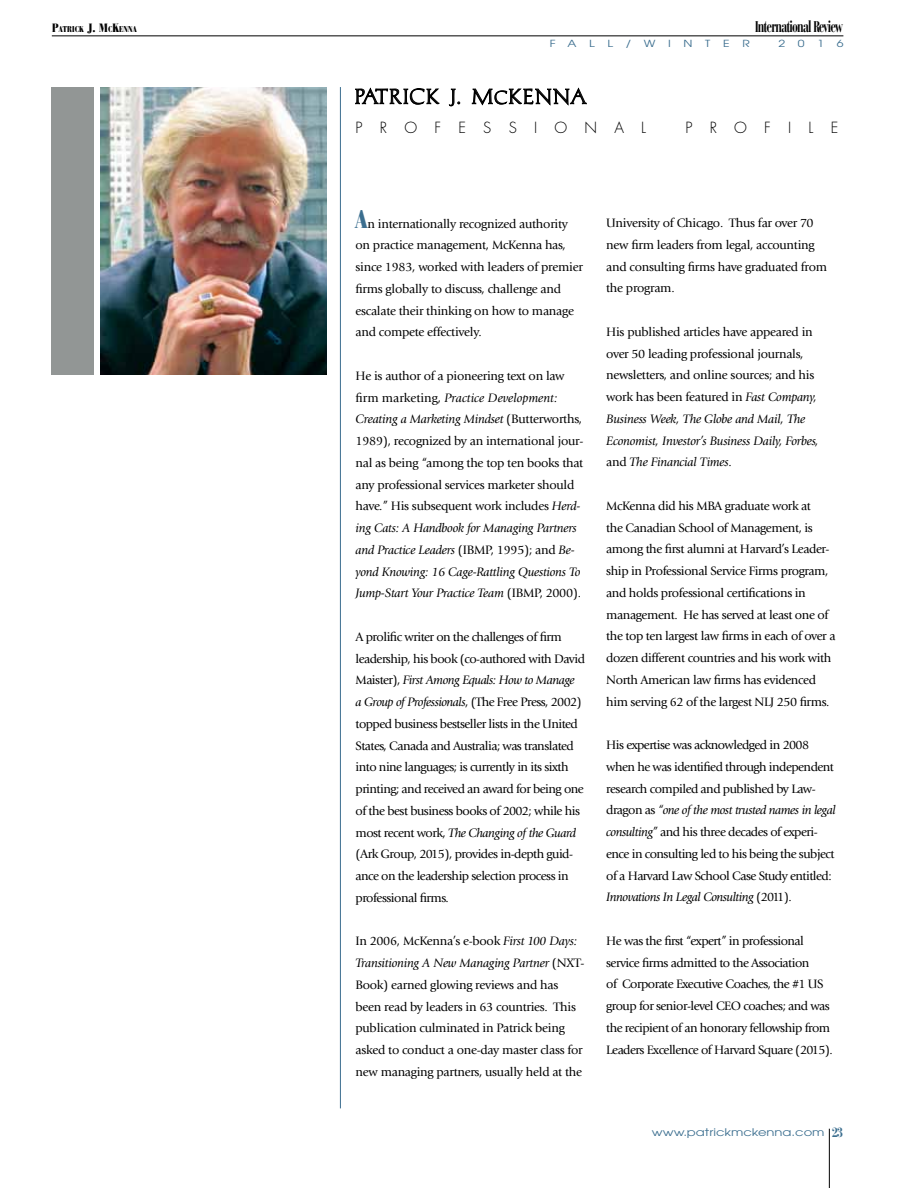
<style>
.page{position:relative;width:918px;height:1188px;background:#fff}
.page>*{position:absolute;margin:0;border:0;box-sizing:border-box;transform-origin:0 0}
.t1{font:21px "Micheline";letter-spacing:.07em;color:#000}
.t2{font:700 condensed 16.5px "Bauer Bodoni";letter-spacing:-.065em;color:#000;scale:.75 1}
.t3{font:300 15px "Futura";letter-spacing:1.15em;color:#000}
.t4{font:12.75px/21.8px "Giovanni";letter-spacing:-.03em;color:#000}
.t5{font:10.5px "Avant Garde";color:#3b6e8f;scale:1.25 1}
.t6{font:9.75px "Avant Garde";color:#3b6e8f;scale:1.25 1}
.t7{font:900 condensed 8.4px "Bauer Bodoni";letter-spacing:.03em;color:#000}
.s1{font-size:12px}
.s2{font-size:15.45px}
.s3{font-size:18px}
.s4{font-family:"Bauer Bodoni";font-weight:900;font-stretch:condensed;font-size:25.5px;color:#3b6e8f}
.s5{font-style:italic}
.s6{font-family:"Bauer Bodoni";font-weight:700;font-stretch:condensed;font-size:13.5px}
</style>
<div class="page">
<hr style="left:829px;top:1129px;width:1px;height:59px;background:#000">
<hr style="left:52px;top:36px;width:791px;height:1px;background:#000">
<img style="left:100px;top:87px;width:227px;height:287px">
<div style="left:52px;top:87px;width:42px;height:288px;background:#929695"></div>
<hr style="left:340px;top:87px;width:1px;height:1021px;background:#3b6e8f">
<svg style="left:355px;top:87px;width:85px;height:18px"></svg>
<svg style="left:449px;top:89px;width:11px;height:17px"></svg>
<svg style="left:472px;top:87px;width:115px;height:19px"></svg>
<p class="t7" style="left:52px;top:24px;width:86px"><span class="s1">P</span>ATRICK <span class="s1">J. M</span>C<span class="s1">K</span>ENNA</p>
<p class="t2" style="left:755px;top:16px;width:119px"><span class="s2">I</span>nternational <span class="s2">R</span>eview</p>
<p class="t6" style="left:550px;top:37px;width:23px">F A</p>
<p class="t6" style="left:589px;top:37px;width:6px">L</p>
<p class="t6" style="left:608px;top:37px;width:6px">L</p>
<p class="t6" style="left:626px;top:37px;width:6px">/</p>
<p class="t6" style="left:644px;top:37px;width:11px">W</p>
<p class="t6" style="left:668px;top:37px;width:4px">I</p>
<p class="t6" style="left:684px;top:37px;width:9px">N</p>
<p class="t6" style="left:705px;top:37px;width:6px">T</p>
<p class="t6" style="left:723px;top:37px;width:7px">E</p>
<p class="t6" style="left:742px;top:37px;width:7px">R</p>
<p class="t6" style="left:779px;top:37px;width:7px">2</p>
<p class="t6" style="left:798px;top:37px;width:7px">0</p>
<p class="t6" style="left:817px;top:37px;width:7px">1</p>
<p class="t6" style="left:837px;top:37px;width:7px">6</p>
<h1 class="t1" style="left:354px;top:85px;width:233px">PATRICK J. M<span class="s3">C</span>KENNA</h1>
<p class="t3" style="left:356px;top:118px;width:292px">PROFESSIONAL</p>
<p class="t3" style="left:685px;top:118px;width:155px">PROFILE</p>
<p class="t4" style="left:356px;top:213px;width:229px"><span class="s4">A</span>n internationally recognized authority on practice management, McKenna has, since 1983, worked with leaders of premier firms globally to discuss, challenge and escalate their thinking on how to manage and compete effectively.</p>
<p class="t4" style="left:356px;top:365px;width:229px">He is author of a pioneering text on law firm marketing, <span class="s5">Practice Development:<br>Creating a Marketing Mindset</span> (Butterworths, 1989), recognized by an international jour&shy;nal as being “among the top ten books that any professional services marketer should have.” His subsequent work includes <span class="s5">Herd&shy;ing Cats: A Handbook for Managing Partners and Practice Leaders</span> (IBMP, 1995); and <span class="s5">Be&shy;yond Knowing: 16 Cage-Rattling Questions To Jump-Start Your Practice Team</span> (IBMP, 2000).</p>
<p class="t4" style="left:356px;top:626px;width:231px">A prolific writer on the challenges of firm leadership, his book (co-authored with David Maister), <span class="s5">First Among Equals: How to Manage<br>a Group of Professionals</span>, (The Free Press, 2002) topped business bestseller lists in the United States, Canada and Australia; was translated into nine languages; is currently in its sixth printing; and received an award for being one of the best business books of 2002; while his most recent work, <span class="s5">The Changing of the Guard </span>(Ark Group, 2015), provides in-depth guid&shy;ance on the leadership selection process in professional firms.</p>
<p class="t4" style="left:356px;top:931px;width:230px">In 2006, McKenna’s e-book <span class="s5">First 100 Days:<br>Transitioning A New Managing Partner</span> (NXT-Book) earned glowing reviews and has been read by leaders in 63 countries. This publication culminated in Patrick being asked to conduct a one-day master class for new managing partners, usually held at the</p>
<p class="t4" style="left:606px;top:212px;width:222px">University of Chicago. Thus far over 70 new firm leaders from legal, accounting and consulting firms have graduated from the program.</p>
<p class="t4" style="left:606px;top:321px;width:214px">His published articles have appeared in over 50 leading professional journals, newsletters, and online sources; and his work has been featured in <span class="s5">Fast Company, Business Week, The Globe and Mail, The Economist, Investor’s Business Daily, Forbes, </span>and <span class="s5">The Financial Times</span>.</p>
<p class="t4" style="left:606px;top:495px;width:231px">McKenna did his MBA graduate work at<br>the Canadian School of Management, is among the first alumni at Harvard’s Leader&shy;ship in Professional Service Firms program, and holds professional certifications in management. He has served at least one of the top ten largest law firms in each of over a dozen different countries and his work with North American law firms has evidenced him serving 62 of the largest NLJ 250 firms.</p>
<p class="t4" style="left:606px;top:734px;width:231px">His expertise was acknowledged in 2008 when he was identified through independent research compiled and published by Law&shy;dragon as <span class="s5">“one of the most trusted names in legal consulting”</span> and his three decades of experi&shy;ence in consulting led to his being the subject of a Harvard Law School Case Study entitled:<br><span class="s5">Innovations In Legal Consulting</span> (2011).</p>
<p class="t4" style="left:606px;top:930px;width:228px">He was the first “expert” in professional service firms admitted to the Association<br>of Corporate Executive Coaches, the #1 US group for senior-level CEO coaches; and was the recipient of an honorary fellowship from Leaders Excellence of Harvard Square (2015).</p>
<p class="t5" style="left:652px;top:1126px;width:155px">www.patrickmckenna.com <span class="s6">23</span></p>
</div>
